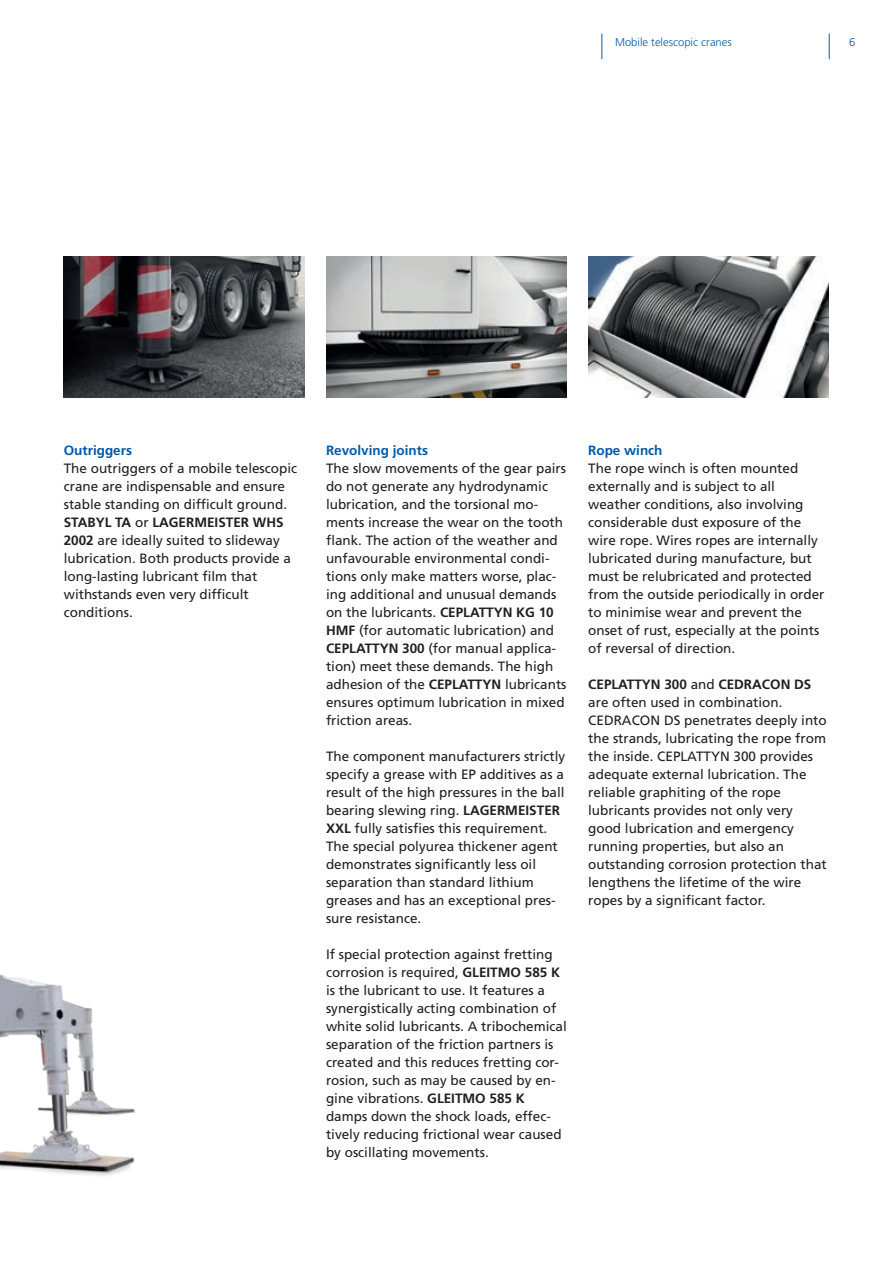
<style>
.page{position:relative;width:893px;height:1263px;background:#fff}
.page>*{position:absolute;margin:0;border:0;box-sizing:border-box;transform-origin:0 0}
.t1{font:13.5px/18px "Frutiger LT Std";color:#231f20}
.t2{font:700 13.5px "Frutiger LT Std";color:#015aaa}
.t3{font:300 11.25px "Frutiger LT Std";color:#015aaa}
.s1{font-weight:700}
</style>
<div class="page">
<img style="left:207px;top:257px;width:98px;height:140px">
<img style="left:588px;top:257px;width:241px;height:140px">
<img style="left:326px;top:257px;width:241px;height:140px">
<img style="left:0;top:256px;width:207px;height:920px">
<svg style="left:601px;top:34px;width:1px;height:25px"></svg>
<svg style="left:829px;top:34px;width:1px;height:25px"></svg>
<p class="t3" style="left:615px;top:36px;width:118px">Mobile telescopic cranes</p>
<p class="t3" style="left:849px;top:36px;width:8px">6</p>
<p class="t2" style="left:64px;top:442px;width:70px">Outriggers</p>
<p class="t1" style="left:64px;top:459px;width:235px">The outriggers of a mobile telescopic crane are indispensable and ensure stable standing on difficult ground.<br><span class="s1">STABYL TA</span> or <span class="s1">LAGERMEISTER WHS<br>2002</span> are ideally suited to slideway lubrication. Both products provide a long-lasting lubricant film that withstands even very difficult conditions.</p>
<p class="t2" style="left:326px;top:442px;width:104px">Revolving joints</p>
<p class="t1" style="left:326px;top:459px;width:242px">The slow movements of the gear pairs do not generate any hydrodynamic lubrication, and the torsional mo&shy;ments increase the wear on the tooth flank. The action of the weather and unfavourable environmental condi&shy;tions only make matters worse, plac&shy;ing additional and unusual demands on the lubricants. <span class="s1">CEPLATTYN KG 10<br>HMF</span> (for automatic lubrication) and <span class="s1">CEPLATTYN 300</span> (for manual applica&shy;tion) meet these demands. The high adhesion of the <span class="s1">CEPLATTYN</span> lubricants ensures optimum lubrication in mixed friction areas.</p>
<p class="t1" style="left:326px;top:747px;width:241px">The component manufacturers strictly specify a grease with EP additives as a result of the high pressures in the ball bearing slewing ring. <span class="s1">LAGERMEISTER XXL</span> fully satisfies this requirement.<br>The special polyurea thickener agent demonstrates significantly less oil separation than standard lithium greases and has an exceptional pres&shy;sure resistance.</p>
<p class="t1" style="left:326px;top:945px;width:242px">If special protection against fretting corrosion is required, <span class="s1">GLEITMO 585 K </span>is the lubricant to use. It features a synergistically acting combination of white solid lubricants. A tribochemical separation of the friction partners is created and this reduces fretting cor&shy;rosion, such as may be caused by en&shy;gine vibrations. <span class="s1">GLEITMO 585 K </span>damps down the shock loads, effec&shy;tively reducing frictional wear caused by oscillating movements.</p>
<p class="t2" style="left:588px;top:442px;width:76px">Rope winch</p>
<p class="t1" style="left:588px;top:459px;width:238px">The rope winch is often mounted externally and is subject to all weather conditions, also involving considerable dust exposure of the wire rope. Wires ropes are internally lubricated during manufacture, but must be relubricated and protected from the outside periodically in order to minimise wear and prevent the onset of rust, especially at the points of reversal of direction.</p>
<p class="t1" style="left:588px;top:675px;width:240px"><span class="s1">CEPLATTYN 300</span> and <span class="s1">CEDRACON DS </span>are often used in combination.<br>CEDRACON DS penetrates deeply into the strands, lubricating the rope from the inside. CEPLATTYN 300 provides adequate external lubrication. The reliable graphiting of the rope lubricants provides not only very good lubrication and emergency running properties, but also an outstanding corrosion protection that lengthens the lifetime of the wire ropes by a significant factor.</p>
</div>
